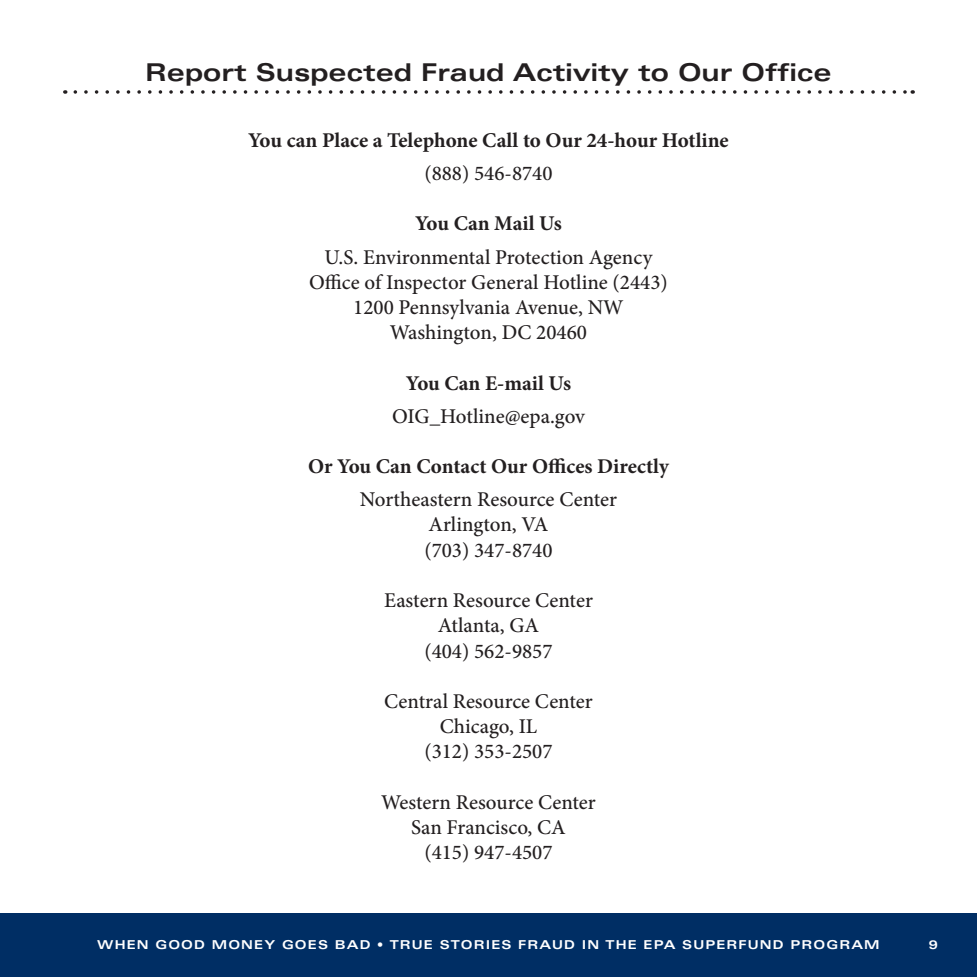
<style>
.page{position:relative;width:977px;height:977px;background:#fff}
.page>*{position:absolute;margin:0;border:0;box-sizing:border-box;transform-origin:0 0}
.headers_14pts_black{font:700 expanded 24.5px "Univers LT Std";color:#231f20}
.t1{font:500 21px "Minion Pro";color:#231f20}
.t2{font:700 21px "Minion Pro";color:#231f20}
.t3{font:700 expanded 12.25px "Univers LT Std";letter-spacing:.09em;color:#fff}
.t4{font:700 expanded 12.25px "Univers LT Std";color:#fff}
</style>
<div class="page">
<div style="left:0;top:914px;width:976px;height:62px;background:#002e64"></div>
<svg style="left:75px;top:90px;width:838px;height:4px"></svg>
<p class="headers_14pts_black" style="left:145px;top:58px;width:688px">REPORT SUSPECTED FRAUD ACTIVITY TO OUR OFFICE</p>
<p class="t2" style="left:248px;top:125px;width:482px">You can Place a Telephone Call to Our 24-hour Hotline</p>
<p class="t1" style="left:424px;top:159px;width:130px">(888) 546-8740</p>
<p class="t2" style="left:415px;top:209px;width:148px">You Can Mail Us</p>
<p class="t1" style="left:324px;top:243px;width:329px">U.S. Environmental Protection Agency</p>
<p class="t1" style="left:309px;top:268px;width:360px">Office of Inspector General Hotline (2443)</p>
<p class="t1" style="left:353px;top:293px;width:272px">1200 Pennsylvania Avenue, NW</p>
<p class="t1" style="left:390px;top:318px;width:199px">Washington, DC 20460</p>
<p class="t2" style="left:406px;top:368px;width:167px">You Can E-mail Us</p>
<p class="t1" style="left:392px;top:402px;width:194px">OIG_Hotline@epa.gov</p>
<p class="t2" style="left:308px;top:451px;width:362px">Or You Can Contact Our Offices Directly</p>
<p class="t1" style="left:360px;top:485px;width:259px">Northeastern Resource Center</p>
<p class="t1" style="left:428px;top:510px;width:121px">Arlington, VA</p>
<p class="t1" style="left:424px;top:535px;width:130px">(703) 347-8740</p>
<p class="t1" style="left:384px;top:586px;width:210px">Eastern Resource Center</p>
<p class="t1" style="left:438px;top:611px;width:103px">Atlanta, GA</p>
<p class="t1" style="left:424px;top:636px;width:130px">(404) 562-9857</p>
<p class="t1" style="left:384px;top:687px;width:210px">Central Resource Center</p>
<p class="t1" style="left:439px;top:712px;width:99px">Chicago, IL</p>
<p class="t1" style="left:424px;top:737px;width:130px">(312) 353-2507</p>
<p class="t1" style="left:381px;top:787px;width:216px">Western Resource Center</p>
<p class="t1" style="left:411px;top:813px;width:156px">San Francisco, CA</p>
<p class="t1" style="left:424px;top:838px;width:130px">(415) 947-4507</p>
<p class="t3" style="left:97px;top:937px;width:783px">WHEN GOOD MONEY GOES BAD • TRUE STORIES FRAUD IN THE EPA SUPERFUND PROGRAM</p>
<p class="t4" style="left:928px;top:937px;width:11px">9</p>
</div>
